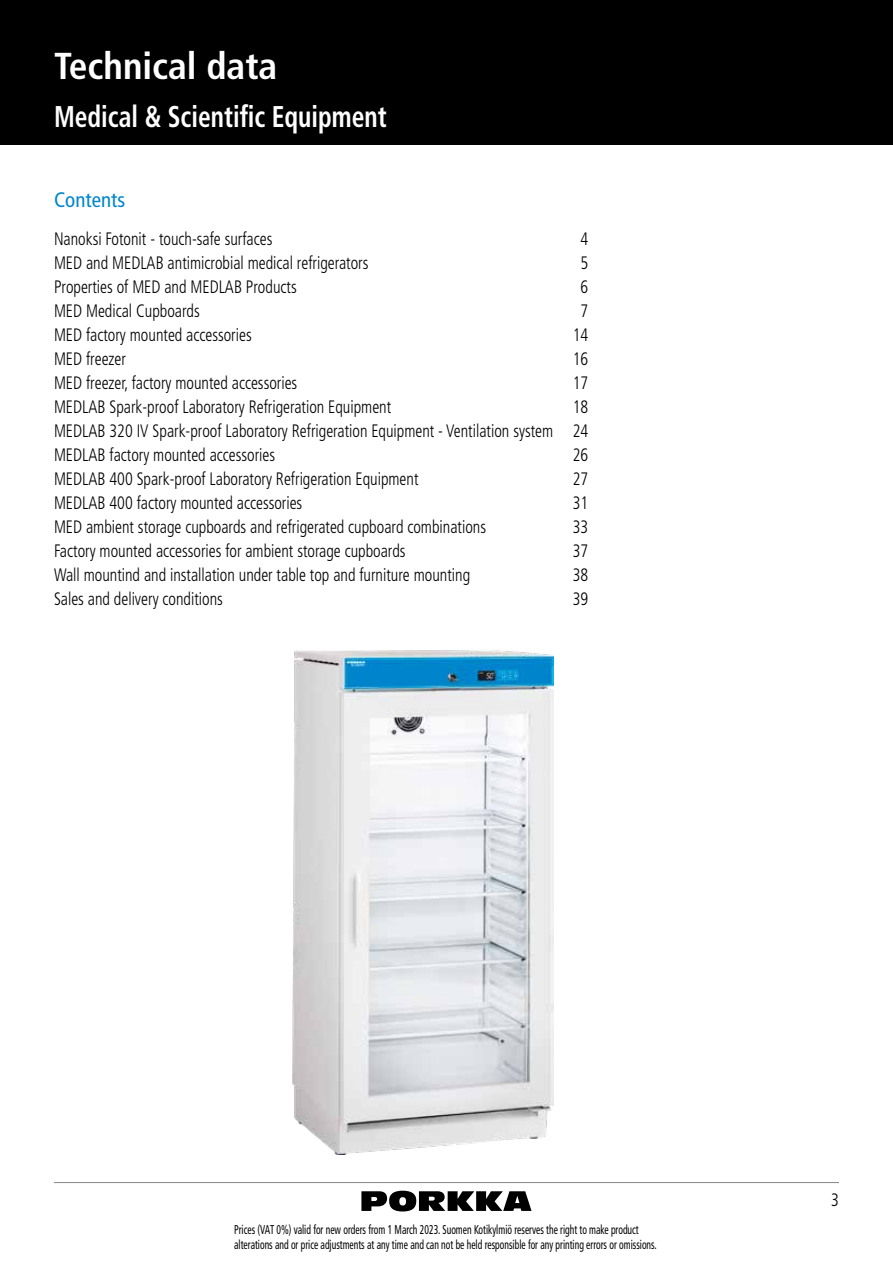
<style>
.page{position:relative;width:893px;height:1263px;background:#fff}
.page>*{position:absolute;margin:0;border:0;box-sizing:border-box;transform-origin:0 0}
.t1{font:700 condensed 37.5px "Frutiger LT Std";color:#fff}
.t2{font:700 condensed 30px "Frutiger LT Std";color:#fff;scale:.85 1}
.t3{font:condensed 21px "Frutiger LT Std";color:#0086cc}
.t4{font:300 condensed 18px/24px "Frutiger LT Std";color:#000;text-align:justify;scale:.9 1}
.t5{font:condensed 12.75px/15px "Frutiger LT Std";color:#000;scale:.75 1}
</style>
<div class="page">
<div style="left:0;top:0;width:893px;height:145px;background:#000"></div>
<hr style="left:54px;top:1182px;width:785px;height:1px;background:#878787">
<svg style="left:361px;top:1191px;width:170px;height:20px"></svg>
<img style="left:293px;top:649px;width:260px;height:505px">
<h1 class="t1" style="left:54px;top:44px;width:225px">Technical data</h1>
<h2 class="t2" style="left:54px;top:99px;width:393px">Medical &amp; Scientific Equipment</h2>
<p class="t3" style="left:54px;top:188px;width:73px">Contents</p>
<p class="t4" style="left:54px;top:227px;width:244px">Nanoksi Fotonit - touch-safe surfaces</p>
<p class="t4" style="left:580px;top:227px;width:10px">4</p>
<p class="t4" style="left:54px;top:251px;width:351px">MED and MEDLAB antimicrobial medical refrigerators</p>
<p class="t4" style="left:580px;top:251px;width:10px">5</p>
<p class="t4" style="left:54px;top:275px;width:271px">Properties of MED and MEDLAB Products</p>
<p class="t4" style="left:580px;top:275px;width:10px">6</p>
<p class="t4" style="left:54px;top:299px;width:163px">MED Medical Cupboards</p>
<p class="t4" style="left:580px;top:299px;width:10px">7</p>
<p class="t4" style="left:54px;top:323px;width:221px">MED factory mounted accessories</p>
<p class="t4" style="left:573px;top:323px;width:19px">14</p>
<p class="t4" style="left:54px;top:347px;width:81px">MED freezer</p>
<p class="t4" style="left:573px;top:347px;width:19px">16</p>
<p class="t4" style="left:54px;top:371px;width:272px">MED freezer, factory mounted accessories</p>
<p class="t4" style="left:573px;top:371px;width:19px">17</p>
<p class="t4" style="left:54px;top:395px;width:376px">MEDLAB Spark-proof Laboratory Refrigeration Equipment</p>
<p class="t4" style="left:54px;top:395px;width:595px;text-indent:519px">18<br>MEDLAB 320 IV Spark-proof Laboratory Refrigeration Equipment - Ventilation system 24<br>MEDLAB factory mounted accessories</p>
<p class="t4" style="left:573px;top:443px;width:19px">26</p>
<p class="t4" style="left:54px;top:467px;width:406px">MEDLAB 400 Spark-proof Laboratory Refrigeration Equipment</p>
<p class="t4" style="left:573px;top:467px;width:19px">27</p>
<p class="t4" style="left:54px;top:491px;width:277px">MEDLAB 400 factory mounted accessories</p>
<p class="t4" style="left:573px;top:491px;width:19px">31</p>
<p class="t4" style="left:54px;top:515px;width:482px">MED ambient storage cupboards and refrigerated cupboard combinations</p>
<p class="t4" style="left:573px;top:515px;width:19px">33</p>
<p class="t4" style="left:54px;top:539px;width:392px">Factory mounted accessories for ambient storage cupboards</p>
<p class="t4" style="left:573px;top:539px;width:19px">37</p>
<p class="t4" style="left:54px;top:563px;width:464px">Wall mountind and installation under table top and furniture mounting</p>
<p class="t4" style="left:573px;top:563px;width:19px">38</p>
<p class="t4" style="left:54px;top:587px;width:189px">Sales and delivery conditions</p>
<p class="t4" style="left:573px;top:587px;width:19px">39</p>
<p class="t5" style="left:234px;top:1222px;width:565px">Prices (VAT 0%) valid for new orders from 1 March 2023. Suomen Kotikylmiö reserves the right to make product alterations and or price adjustments at any time and can not be held responsible for any printing errors or omissions.</p>
<p class="t4" style="left:831px;top:1187px;width:10px">3</p>
</div>
